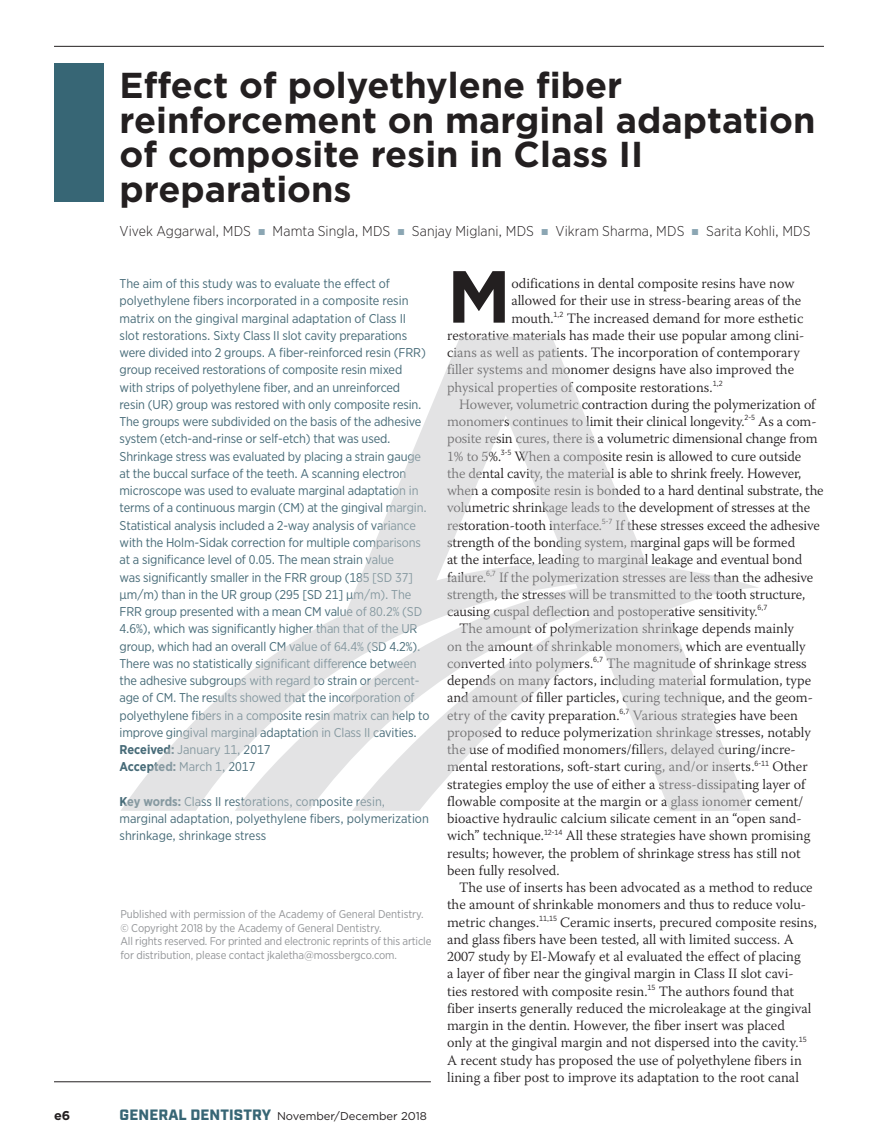
<style>
.page{position:relative;width:878px;height:1148px;background:#fff}
.page>*{position:absolute;margin:0;border:0;box-sizing:border-box;transform-origin:0 0}
.Body_Drop_Cap{font:700 73.5px "Gotham";color:#231f20}
.Headline{font:700 36px/34.5px "Gotham";color:#231f20}
.Body_Indent{font:300 14.25px/17.2px "Warnock Pro";color:#231f20}
.Body_Drop_Cap-2{font:300 14.25px "Warnock Pro";color:#231f20}
.Author{font:300 14.25px "Gotham Narrow";letter-spacing:.005em;color:#231f20}
.Abstract{font:12.75px/17.2px "Gotham Narrow";letter-spacing:-.01em;color:#476b78}
.Key_words{font:12.75px/17.2px "Gotham Narrow";color:#476b78}
.Received_Revised_Acc{font:12.75px "Gotham Narrow";color:#476b78}
.t1{font:700 12.75px "Gotham";color:#231f20}
.t2{font:11.25px/13.5px "Gotham Narrow";letter-spacing:-.01em;color:#939598}
.t3{font:11.25px "Gotham";color:#231f20}
.s1{font-style:italic}
.s2{font-weight:700}
.s3{font-family:"Industry";font-weight:900;font-size:15px;color:#376675}
</style>
<div class="page">
<hr style="left:54px;top:1081px;width:377px;height:1px;background:#231f20">
<div style="left:54px;top:64px;width:49px;height:138px;background:#376675"></div>
<hr style="left:54px;top:46px;width:770px;height:1px;background:#231f20">
<svg style="left:121px;top:337px;width:637px;height:474px"></svg>
<p class="Headline" style="left:119px;top:68px;width:697px">Effect of polyethylene fiber reinforcement on marginal adaptation of composite resin in Class II preparations</p>
<p class="Author" style="left:119px;top:223px;width:133px">Vivek Aggarwal, MDS</p>
<p class="Author" style="left:272px;top:223px;width:119px">Mamta Singla, MDS</p>
<p class="Author" style="left:412px;top:223px;width:123px">Sanjay Miglani, MDS</p>
<p class="Author" style="left:555px;top:223px;width:130px">Vikram Sharma, MDS</p>
<p class="Author" style="left:706px;top:223px;width:106px">Sarita Kohli, MDS</p>
<p class="Abstract" style="left:119px;top:275px;width:311px">The aim of this study was to evaluate the effect of polyethylene fibers incorporated in a composite resin matrix on the gingival marginal adaptation of Class II<br>slot restorations. Sixty Class II slot cavity preparations were divided into 2 groups. A fiber-reinforced resin (FRR) group received restorations of composite resin mixed<br>with strips of polyethylene fiber, and an unreinforced<br>resin (UR) group was restored with only composite resin.<br>The groups were subdivided on the basis of the adhesive system (etch-and-rinse or self-etch) that was used.<br>Shrinkage stress was evaluated by placing a strain gauge at the buccal surface of the teeth. A scanning electron microscope was used to evaluate marginal adaptation in terms of a continuous margin (CM) at the gingival margin.<br>Statistical analysis included a 2-way analysis of variance with the Holm<span class="s1">-</span>Sidak correction for multiple comparisons at a significance level of 0.05. The mean strain value<br>was significantly smaller in the FRR group (185 [SD 37] µm/m) than in the UR group (295 [SD 21] µm/m). The FRR group presented with a mean CM value of 80.2% (SD 4.6%), which was significantly higher than that of the UR group, which had an overall CM value of 64.4% (SD 4.2%).<br>There was no statistically significant difference between the adhesive subgroups with regard to strain or percent&shy;age of CM. The results showed that the incorporation of polyethylene fibers in a composite resin matrix can help to improve gingival marginal adaptation in Class II cavities.</p>
<p class="Received_Revised_Acc" style="left:119px;top:741px;width:153px"><span class="s2">Received:</span> January 11, 2017</p>
<p class="Received_Revised_Acc" style="left:119px;top:759px;width:137px"><span class="s2">Accepted:</span> March 1, 2017</p>
<p class="Key_words" style="left:119px;top:792px;width:311px"><span class="s2">Key words:</span> Class II restorations, composite resin, marginal adaptation, polyethylene fibers, polymerization shrinkage, shrinkage stress</p>
<p class="t2" style="left:120px;top:907px;width:312px">Published with permission of the Academy of General Dentistry. © Copyright 2018 by the Academy of General Dentistry.<br>All rights reserved. For printed and electronic reprints of this article for distribution, please contact jkaletha@mossbergco.com.</p>
<p class="t1" style="left:54px;top:1107px;width:18px">e6</p>
<p class="t3" style="left:119px;top:1108px;width:309px"><span class="s3">GENERAL DENTISTRY</span> November/December 2018</p>
<p class="Body_Drop_Cap" style="left:447px;top:248px;width:65px">M</p>
<p class="Body_Drop_Cap-2" style="left:511px;top:275px;width:285px">odifications in dental composite resins have now</p>
<p class="Body_Drop_Cap-2" style="left:511px;top:292px;width:291px">allowed for their use in stress-bearing areas of the</p>
<p class="Body_Drop_Cap-2" style="left:511px;top:309px;width:293px">mouth.<sup>1,2</sup> The increased demand for more esthetic</p>
<p class="Body_Drop_Cap-2" style="left:447px;top:327px;width:359px">restorative materials has made their use popular among clini-</p>
<p class="Body_Drop_Cap-2" style="left:447px;top:344px;width:354px">cians as well as patients. The incorporation of contemporary</p>
<p class="Body_Drop_Cap-2" style="left:447px;top:361px;width:348px">filler systems and monomer designs have also improved the</p>
<p class="Body_Drop_Cap-2" style="left:447px;top:378px;width:277px">physical properties of composite restorations.<sup>1,2</sup></p>
<p class="Body_Indent" style="left:447px;top:395px;width:378px;text-indent:12px">However, volumetric contraction during the polymerization of monomers continues to limit their clinical longevity.<sup>2-5</sup> As a com&shy;posite resin cures, there is a volumetric dimensional change from 1% to 5%.<sup>3-5</sup> When a composite resin is allowed to cure outside<br>the dental cavity, the material is able to shrink freely. However, when a composite resin is bonded to a hard dentinal substrate, the volumetric shrinkage leads to the development of stresses at the restoration-tooth interface.<sup>5-7</sup> If these stresses exceed the adhesive strength of the bonding system, marginal gaps will be formed<br>at the interface, leading to marginal leakage and eventual bond failure.<sup>6,7</sup> If the polymerization stresses are less than the adhesive strength, the stresses will be transmitted to the tooth structure, causing cuspal deflection and postoperative sensitivity.<sup>6,7</sup></p>
<p class="Body_Indent" style="left:447px;top:619px;width:367px;text-indent:12px">The amount of polymerization shrinkage depends mainly<br>on the amount of shrinkable monomers, which are eventually converted into polymers.<sup>6,7</sup> The magnitude of shrinkage stress depends on many factors, including material formulation, type and amount of filler particles, curing technique, and the geom&shy;etry of the cavity preparation.<sup>6,7</sup> Various strategies have been proposed to reduce polymerization shrinkage stresses, notably the use of modified monomers/fillers, delayed curing/incre&shy;mental restorations, soft-start curing, and/or inserts.<sup>6-11</sup> Other strategies employ the use of either a stress-dissipating layer of flowable composite at the margin or a glass ionomer cement/ bioactive hydraulic calcium silicate cement in an “open sand&shy;wich” technique.<sup>12-14</sup> All these strategies have shown promising results; however, the problem of shrinkage stress has still not been fully resolved.</p>
<p class="Body_Indent" style="left:447px;top:878px;width:371px;text-indent:12px">The use of inserts has been advocated as a method to reduce the amount of shrinkable monomers and thus to reduce volu&shy;metric changes.<sup>11,15</sup> Ceramic inserts, precured composite resins, and glass fibers have been tested, all with limited success. A 2007 study by El-Mowafy et al evaluated the effect of placing<br>a layer of fiber near the gingival margin in Class II slot cavi&shy;ties restored with composite resin.<sup>15</sup> The authors found that fiber inserts generally reduced the microleakage at the gingival margin in the dentin. However, the fiber insert was placed<br>only at the gingival margin and not dispersed into the cavity.<sup>15<br></sup>A recent study has proposed the use of polyethylene fibers in lining a fiber post to improve its adaptation to the root canal</p>
</div>
